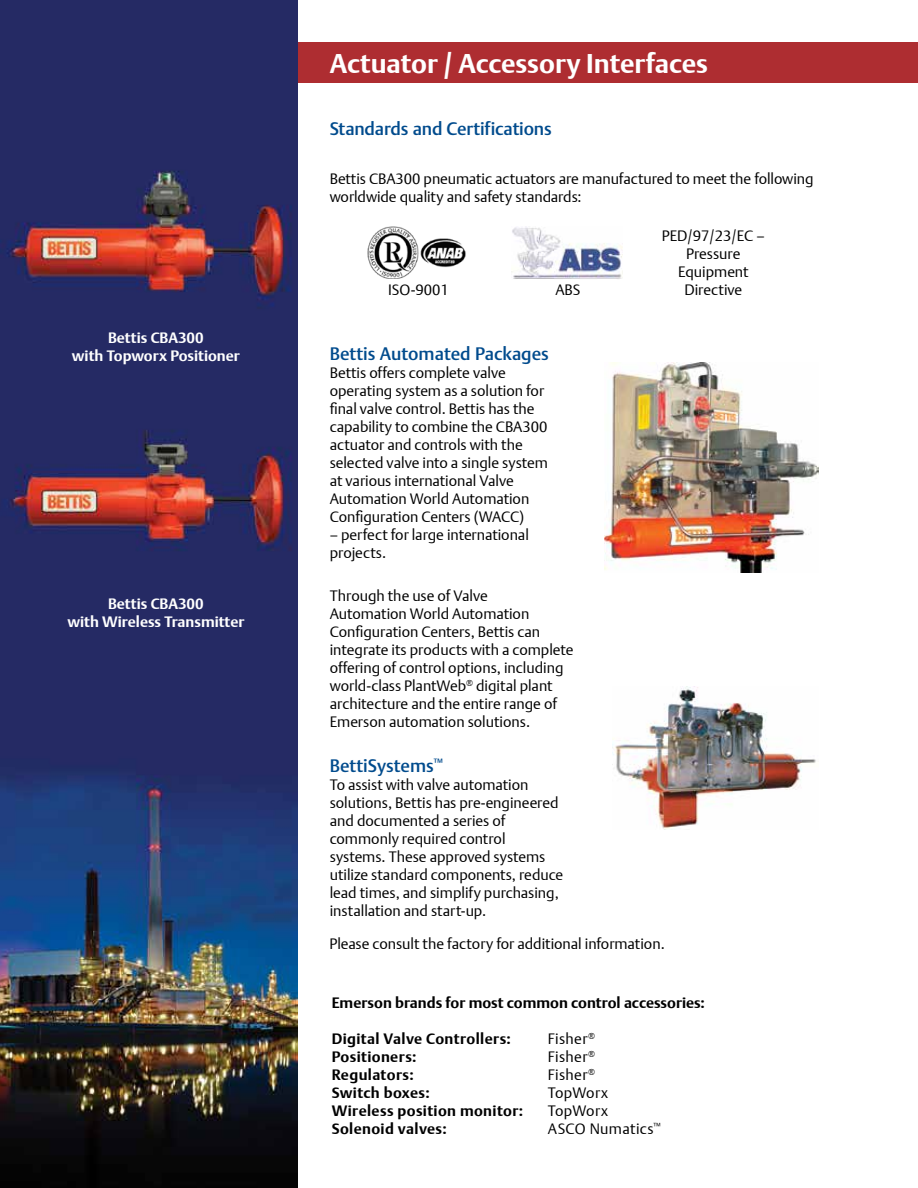
<style>
.page{position:relative;width:918px;height:1188px;background:#fff}
.page>*{position:absolute;margin:0;border:0;box-sizing:border-box;transform-origin:0 0}
.t1{font:700 27px "DTL Argo T";color:#fff}
.t2{font:500 18px "DTL Argo T";letter-spacing:-.005em;color:#004b8d}
.t3{font:15px/18px "DTL Argo T Light";color:#000}
.t4{font:700 15px "DTL Argo T";letter-spacing:.025em;color:#000}
.t5{font:700 15px/18px "DTL Argo T";color:#fff;text-align:center}
.t6{font:700 15px "DTL Argo T";color:#000}
.t7{font:15px "DTL Argo T Light";letter-spacing:.025em;color:#000}
</style>
<div class="page">
<div style="left:0;top:43px;width:918px;height:40px;background:#ae2d31"></div>
<img style="left:0;top:0;width:298px;height:1188px">
<img style="left:367px;top:226px;width:99px;height:52px">
<img style="left:511px;top:226px;width:112px;height:53px">
<img style="left:604px;top:362px;width:215px;height:210px">
<img style="left:612px;top:686px;width:204px;height:143px">
<p class="t5" style="left:72px;top:328px;width:170px">Bettis CBA300<br>with Topworx Positioner</p>
<p class="t5" style="left:67px;top:594px;width:179px">Bettis CBA300<br>with Wireless Transmitter</p>
<h1 class="t1" style="left:330px;top:47px;width:380px">Actuator / Accessory Interfaces</h1>
<p class="t2" style="left:330px;top:118px;width:224px">Standards and Certifications</p>
<p class="t3" style="left:330px;top:170px;width:485px">Bettis CBA300 pneumatic actuators are manufactured to meet the following worldwide quality and safety standards:</p>
<p class="t3" style="left:388px;top:281px;width:62px">ISO-9001</p>
<p class="t3" style="left:555px;top:281px;width:26px">ABS</p>
<p class="t2" style="left:330px;top:343px;width:221px">Bettis Automated Packages</p>
<p class="t3" style="left:330px;top:364px;width:220px">Bettis offers complete valve operating system as a solution for final valve control. Bettis has the capability to combine the CBA300 actuator and controls with the selected valve into a single system at various international Valve<br>Automation World Automation<br>Configuration Centers (WACC)</p>
<p class="t3" style="left:330px;top:526px;width:201px">– perfect for large international projects.</p>
<p class="t3" style="left:330px;top:587px;width:245px">Through the use of Valve<br>Automation World Automation Configuration Centers, Bettis can integrate its products with a complete offering of control options, including world-class PlantWeb<sup>®</sup> digital plant architecture and the entire range of Emerson automation solutions.</p>
<p class="t2" style="left:330px;top:755px;width:115px">BettiSystems<sup>™</sup></p>
<p class="t3" style="left:330px;top:775px;width:235px">To assist with valve automation solutions, Bettis has pre-engineered and documented a series of commonly required control systems. These approved systems utilize standard components, reduce lead times, and simplify purchasing, installation and start-up.</p>
<p class="t3" style="left:662px;top:227px;width:104px;text-align:center">PED/97/23/EC –<br>Pressure<br>Equipment<br>Directive</p>
<p class="t3" style="left:329px;top:934px;width:337px">Please consult the factory for additional information.</p>
<p class="t6" style="left:332px;top:994px;width:375px">Emerson brands for most common control accessories:</p>
<p class="t4" style="left:332px;top:1030px;width:181px">Digital Valve Controllers:</p>
<p class="t3" style="left:548px;top:1030px;width:49px">Fisher<sup>®</sup></p>
<p class="t4" style="left:332px;top:1048px;width:86px">Positioners:</p>
<p class="t3" style="left:548px;top:1048px;width:49px">Fisher<sup>®</sup></p>
<p class="t4" style="left:332px;top:1066px;width:84px">Regulators:</p>
<p class="t3" style="left:548px;top:1066px;width:49px">Fisher<sup>®</sup></p>
<p class="t4" style="left:332px;top:1084px;width:100px">Switch boxes:</p>
<p class="t3" style="left:548px;top:1084px;width:62px">TopWorx</p>
<p class="t4" style="left:332px;top:1102px;width:193px">Wireless position monitor:</p>
<p class="t3" style="left:548px;top:1102px;width:62px">TopWorx</p>
<p class="t4" style="left:332px;top:1120px;width:117px">Solenoid valves:</p>
<p class="t7" style="left:548px;top:1120px;width:114px">ASCO Numatics<sup>™</sup></p>
</div>
